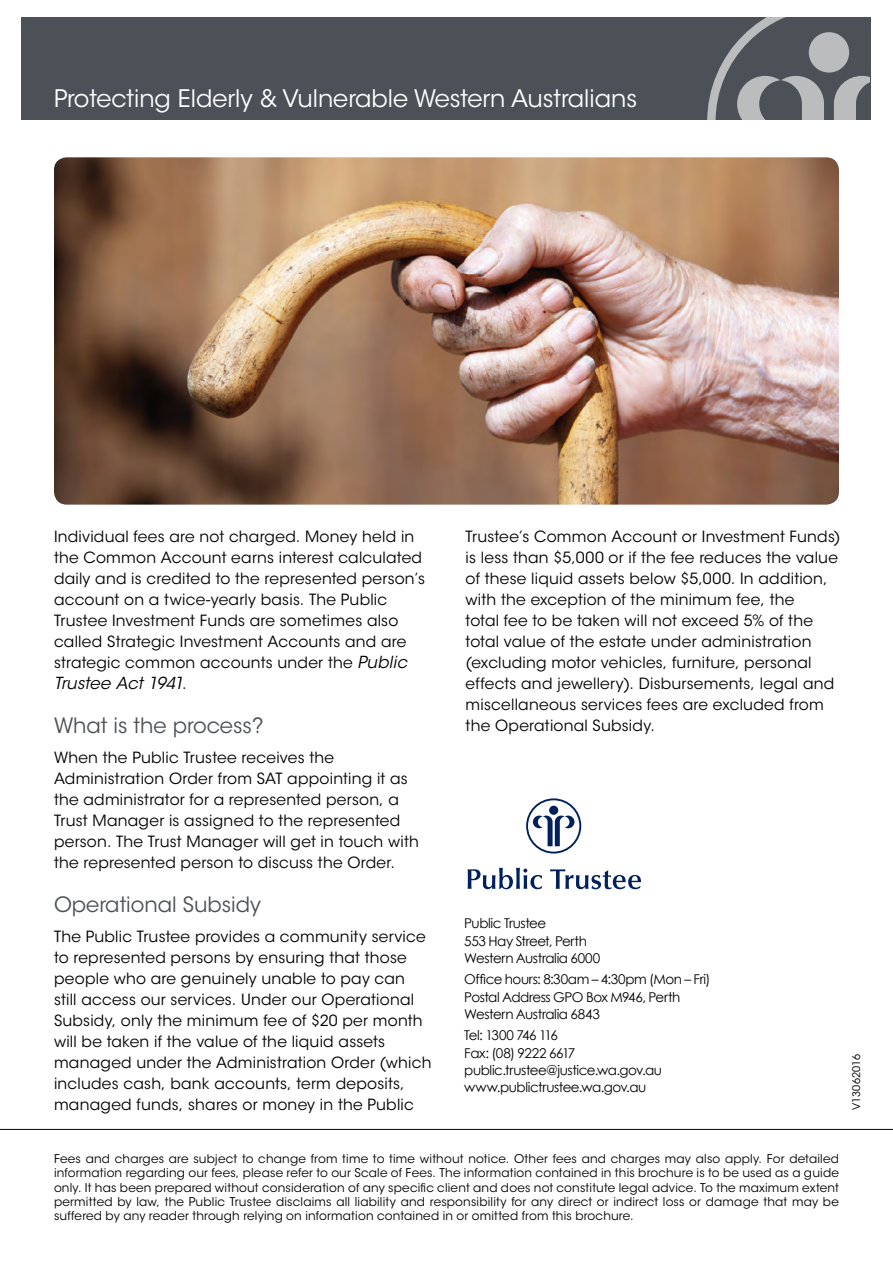
<style>
.page{position:relative;width:893px;height:1263px;background:#fff}
.page>*{position:absolute;margin:0;border:0;box-sizing:border-box;transform-origin:0 0}
.t1{font:24px "ITC Avant Garde Std";color:#fff}
.t2{font:21px "ITC Avant Garde Std";color:#4b5156}
.t3{font:italic 16.5px "ITC Avant Garde Std";letter-spacing:-.005em;color:#000}
.t4{font:15.3px/21px "ITC Avant Garde Std";letter-spacing:.015em;color:#000}
.t5{font:13.5px/17.2px "Century Gothic";letter-spacing:-.03em;color:#000}
.t6{font:12px/14.4px "ITC Avant Garde Std";letter-spacing:.015em;color:#000;text-align:justify}
.t7{font:10.5px "ITC Avant Garde Std";letter-spacing:.01em;color:#000}
.s1{font-style:italic;font-size:16.5px}
.s2{font-style:normal;font-size:15.3px}
</style>
<div class="page">
<div style="left:21px;top:17px;width:849px;height:102px;background:#4b5156"></div>
<svg style="left:707px;top:17px;width:163px;height:103px"></svg>
<div style="left:809px;top:32px;width:40px;height:41px;background:#babcbe;border-radius:50%"></div>
<hr style="left:0;top:1129px;width:893px;height:1px;background:#000">
<img style="left:54px;top:157px;width:785px;height:348px">
<div style="left:526px;top:798px;width:55px;height:55px;border:2px solid #00215b;border-radius:50%"></div>
<svg style="left:533px;top:815px;width:41px;height:31px"></svg>
<div style="left:549px;top:806px;width:9px;height:9px;background:#00215b;border-radius:50%"></div>
<svg style="left:468px;top:868px;width:74px;height:21px"></svg>
<svg style="left:550px;top:869px;width:91px;height:20px"></svg>
<h1 class="t1" style="left:54px;top:83px;width:585px">Protecting Elderly &amp; Vulnerable Western Australians</h1>
<p class="t4" style="left:54px;top:526px;width:373px">Individual fees are not charged. Money held in the Common Account earns interest calculated daily and is credited to the represented person’s account on a twice-yearly basis. The Public Trustee Investment Funds are sometimes also called Strategic Investment Accounts and are strategic common accounts under the <span class="s1">Public</span></p>
<p class="t3" style="left:54px;top:672px;width:134px">Trustee Act 1941<span class="s2">.</span></p>
<h2 class="t2" style="left:54px;top:713px;width:211px">What is the process?</h2>
<p class="t4" style="left:54px;top:747px;width:366px">When the Public Trustee receives the Administration Order from SAT appointing it as the administrator for a represented person, a Trust Manager is assigned to the represented person. The Trust Manager will get in touch with the represented person to discuss the Order.</p>
<h2 class="t2" style="left:54px;top:892px;width:208px">Operational Subsidy</h2>
<p class="t4" style="left:54px;top:926px;width:379px">The Public Trustee provides a community service to represented persons by ensuring that those people who are genuinely unable to pay can<br>still access our services. Under our Operational Subsidy, only the minimum fee of $20 per month will be taken if the value of the liquid assets managed under the Administration Order (which includes cash, bank accounts, term deposits, managed funds, shares or money in the Public</p>
<p class="t4" style="left:466px;top:526px;width:376px">Trustee’s Common Account or Investment Funds) is less than $5,000 or if the fee reduces the value of these liquid assets below $5,000. In addition, with the exception of the minimum fee, the<br>total fee to be taken will not exceed 5% of the total value of the estate under administration (excluding motor vehicles, furniture, personal effects and jewellery). Disbursements, legal and miscellaneous services fees are excluded from the Operational Subsidy.</p>
<p class="t5" style="left:464px;top:914px;width:138px">Public Trustee<br>553 Hay Street, Perth<br>Western Australia 6000</p>
<p class="t5" style="left:464px;top:971px;width:248px">Office hours: 8:30am – 4:30pm (Mon – Fri)<br>Postal Address GPO Box M946, Perth<br>Western Australia 6843</p>
<p class="t5" style="left:464px;top:1027px;width:199px">Tel: 1300 746 116<br>Fax: (08) 9222 6617 public.trustee@justice.wa.gov.au www.publictrustee.wa.gov.au</p>
<p class="t7" style="left:850px;top:1110px;width:57px;rotate:-90deg">V13062016</p>
<p class="t6" style="left:54px;top:1151px;width:786px">Fees and charges are subject to change from time to time without notice. Other fees and charges may also apply. For detailed information regarding our fees, please refer to our Scale of Fees. The information contained in this brochure is to be used as a guide only. It has been prepared without consideration of any specific client and does not constitute legal advice. To the maximum extent permitted by law, the Public Trustee disclaims all liability and responsibility for any direct or indirect loss or damage that may be suffered by any reader through relying on information contained in or omitted from this brochure.</p>
</div>
